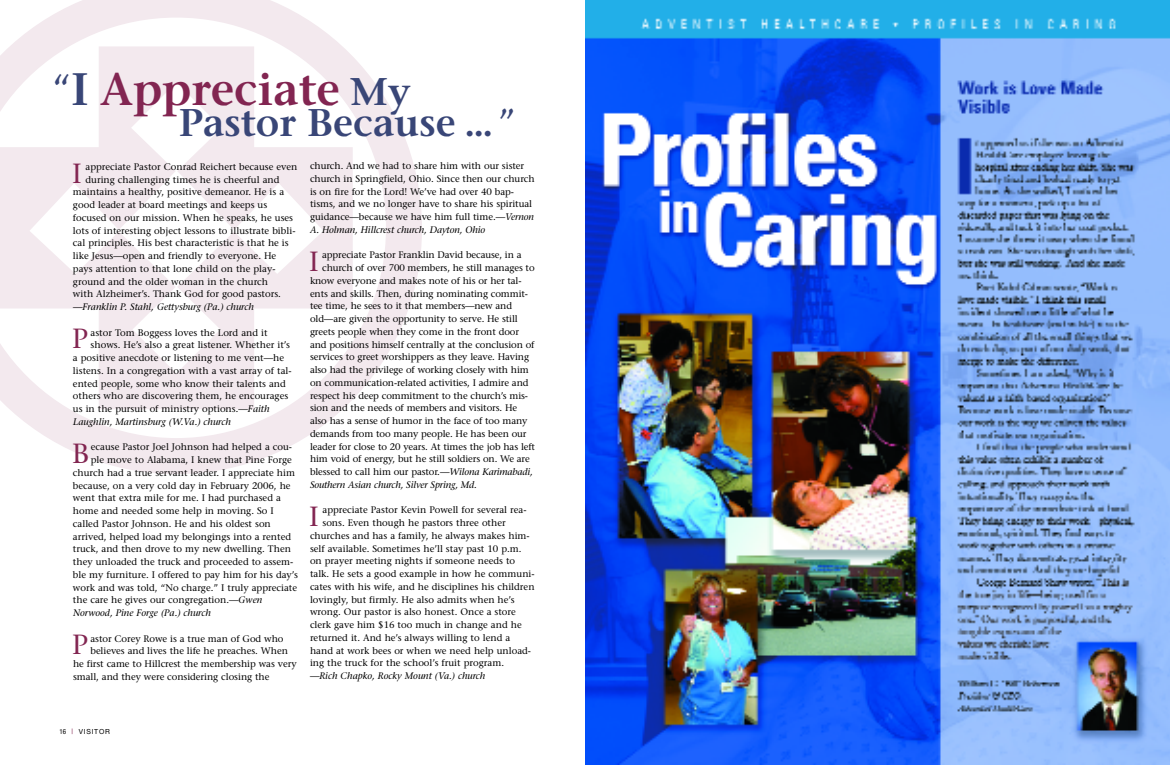
<style>
.page{position:relative;width:1170px;height:765px;background:#fff}
.page>*{position:absolute;margin:0;border:0;box-sizing:border-box;transform-origin:0 0}
.t1{font:600 45.4px "Stone Serif";color:#822551}
.t2{font:600 38.5px "Stone Serif";color:#394677}
.t3{font:27.7px "Stone Serif";color:#822551}
.t4{font:9.5px/12.8px "Stone Serif";color:#000}
.t5{font:italic 9.5px "Stone Serif";color:#000}
.t6{font:7px "Helvetica Neue";letter-spacing:.11em;color:#000}
.s1{font-size:34px;color:#394677}
.s2{color:#394677}
.s3{font-size:38.5px;color:#394677}
.s4{font-size:32px}
.s5{font-style:italic}
.s6{font-stretch:condensed}
.s7{font-stretch:condensed;font-size:7.5px;color:#822551}
</style>
<div class="page">
<img style="left:586px;top:0;width:584px;height:765px">
<h1 class="t1" style="left:53px;top:72px;width:360px"><span class="s1">“</span><span class="s2">I</span> Appreciate <span class="s3">My</span></h1>
<h2 class="t2" style="left:179px;top:108px;width:338px">Pastor Because ... <span class="s4">”</span></h2>
<h3 class="t3" style="left:72px;top:162px;width:11px">I</h3>
<p class="t4" style="left:86px;top:161px;width:213px">appreciate Pastor Conrad Reichert because even</p>
<p class="t4" style="left:86px;top:174px;width:196px">during challenging times he is cheerful and</p>
<p class="t4" style="left:73px;top:187px;width:213px">maintains a healthy, positive demeanor. He is a</p>
<p class="t4" style="left:73px;top:199px;width:196px">good leader at board meetings and keeps us</p>
<p class="t4" style="left:73px;top:212px;width:222px">focused on our mission. When he speaks, he uses</p>
<p class="t4" style="left:73px;top:225px;width:224px">lots of interesting object lessons to illustrate bibli-</p>
<p class="t4" style="left:73px;top:238px;width:217px">cal principles. His best characteristic is that he is</p>
<p class="t4" style="left:73px;top:250px;width:205px">like Jesus—open and friendly to everyone. He</p>
<p class="t4" style="left:73px;top:263px;width:204px">pays attention to that lone child on the play-</p>
<p class="t4" style="left:73px;top:276px;width:197px">ground and the older woman in the church</p>
<p class="t4" style="left:73px;top:289px;width:209px">with Alzheimer’s. Thank God for good pastors.</p>
<p class="t5" style="left:73px;top:303px;width:182px">—Franklin P. Stahl, Gettysburg (Pa.) church</p>
<h3 class="t3" style="left:72px;top:328px;width:17px">P</h3>
<p class="t4" style="left:91px;top:327px;width:179px">astor Tom Boggess loves the Lord and it</p>
<p class="t4" style="left:91px;top:340px;width:201px">shows. He’s also a great listener. Whether it’s</p>
<p class="t4" style="left:73px;top:352px;width:213px">a positive anecdote or listening to me vent—he</p>
<p class="t4" style="left:73px;top:365px;width:220px">listens. In a congregation with a vast array of tal-</p>
<p class="t4" style="left:73px;top:378px;width:214px">ented people, some who know their talents and</p>
<p class="t4" style="left:73px;top:391px;width:217px">others who are discovering them, he encourages</p>
<p class="t4" style="left:73px;top:403px;width:198px">us in the pursuit of ministry options<span class="s5">.—Faith</span></p>
<p class="t5" style="left:73px;top:418px;width:159px">Laughlin, Martinsburg (W.Va.) church</p>
<h3 class="t3" style="left:72px;top:443px;width:19px">B</h3>
<p class="t4" style="left:91px;top:442px;width:203px">ecause Pastor Joel Johnson had helped a cou-</p>
<p class="t4" style="left:91px;top:454px;width:202px">ple move to Alabama, I knew that Pine Forge</p>
<p class="t4" style="left:73px;top:467px;width:224px">church had a true servant leader. I appreciate him</p>
<p class="t4" style="left:73px;top:480px;width:219px">because, on a very cold day in February 2006, he</p>
<p class="t4" style="left:73px;top:493px;width:209px">went that extra mile for me. I had purchased a</p>
<p class="t4" style="left:73px;top:505px;width:202px">home and needed some help in moving. So I</p>
<p class="t4" style="left:73px;top:518px;width:199px">called Pastor Johnson. He and his oldest son</p>
<p class="t4" style="left:73px;top:531px;width:220px">arrived, helped load my belongings into a rented</p>
<p class="t4" style="left:73px;top:544px;width:219px">truck, and then drove to my new dwelling. Then</p>
<p class="t4" style="left:73px;top:556px;width:222px">they unloaded the truck and proceeded to assem-</p>
<p class="t4" style="left:73px;top:569px;width:226px">ble my furniture. I offered to pay him for his day’s</p>
<p class="t4" style="left:73px;top:582px;width:226px">work and was told, “No charge.” I truly appreciate</p>
<p class="t4" style="left:73px;top:595px;width:191px">the care he gives our congregation.<span class="s5">—Gwen</span></p>
<p class="t5" style="left:73px;top:609px;width:139px">Norwood, Pine Forge (Pa.) church</p>
<h3 class="t3" style="left:72px;top:634px;width:17px">P</h3>
<p class="t4" style="left:90px;top:633px;width:195px">astor Corey Rowe is a true man of God who</p>
<p class="t4" style="left:90px;top:646px;width:199px">believes and lives the life he preaches. When</p>
<p class="t4" style="left:73px;top:658px;width:225px">he first came to Hillcrest the membership was very</p>
<p class="t4" style="left:73px;top:671px;width:198px">small, and they were considering closing the</p>
<p class="t4" style="left:310px;top:160px;width:226px">church. And we had to share him with our sister church in Springfield, Ohio. Since then our church is on fire for the Lord! We’ve had over 40 bap&shy;tisms, and we no longer have to share his spiritual guidance—because we have him full time.<span class="s5">—Vernon A. Holman, Hillcrest church, Dayton, Ohio</span></p>
<h3 class="t3" style="left:309px;top:251px;width:11px">I</h3>
<p class="t4" style="left:322px;top:250px;width:201px">appreciate Pastor Franklin David because, in a</p>
<p class="t4" style="left:322px;top:262px;width:214px">church of over 700 members, he still manages to</p>
<p class="t4" style="left:310px;top:275px;width:213px">know everyone and makes note of his or her tal-</p>
<p class="t4" style="left:310px;top:288px;width:220px">ents and skills. Then, during nominating commit-</p>
<p class="t4" style="left:310px;top:301px;width:204px">tee time, he sees to it that members—new and</p>
<p class="t4" style="left:310px;top:313px;width:209px">old—are given the opportunity to serve. He still</p>
<p class="t4" style="left:310px;top:326px;width:211px">greets people when they come in the front door</p>
<p class="t4" style="left:310px;top:339px;width:226px">and positions himself centrally at the conclusion of</p>
<p class="t4" style="left:310px;top:352px;width:221px">services to greet worshippers as they leave. Having</p>
<p class="t4" style="left:310px;top:364px;width:220px">also had the privilege of working closely with him</p>
<p class="t4" style="left:310px;top:377px;width:220px">on communication-related activities, I admire and</p>
<p class="t4" style="left:310px;top:390px;width:220px">respect his deep commitment to the church’s mis-</p>
<p class="t4" style="left:310px;top:403px;width:209px">sion and the needs of members and visitors. He</p>
<p class="t4" style="left:310px;top:415px;width:219px">also has a sense of humor in the face of too many</p>
<p class="t4" style="left:310px;top:428px;width:218px">demands from too many people. He has been our</p>
<p class="t4" style="left:310px;top:441px;width:227px">leader for close to 20 years. At times the job has left</p>
<p class="t4" style="left:310px;top:454px;width:221px">him void of energy, but he still soldiers on. We are</p>
<p class="t4" style="left:310px;top:466px;width:224px">blessed to call him our pastor.<span class="s5">—Wilona Karimabadi,</span></p>
<p class="t5" style="left:310px;top:481px;width:168px">Southern Asian church, Silver Spring, Md.</p>
<h3 class="t3" style="left:309px;top:506px;width:11px">I</h3>
<p class="t4" style="left:323px;top:505px;width:206px">appreciate Pastor Kevin Powell for several rea-</p>
<p class="t4" style="left:323px;top:517px;width:185px">sons. Even though he pastors three other</p>
<p class="t4" style="left:310px;top:530px;width:221px">churches and has a family, he always makes him-</p>
<p class="t4" style="left:310px;top:543px;width:213px">self available. Sometimes he’ll stay past 10 p.m.</p>
<p class="t4" style="left:310px;top:556px;width:207px">on prayer meeting nights if someone needs to</p>
<p class="t4" style="left:310px;top:568px;width:226px">talk. He sets a good example in how he communi-</p>
<p class="t4" style="left:310px;top:581px;width:226px">cates with his wife, and he disciplines his children</p>
<p class="t4" style="left:310px;top:594px;width:206px">lovingly, but firmly. He also admits when he’s</p>
<p class="t4" style="left:310px;top:607px;width:207px">wrong. Our pastor is also honest. Once a store</p>
<p class="t4" style="left:310px;top:619px;width:213px">clerk gave him $16 too much in change and he</p>
<p class="t4" style="left:310px;top:632px;width:202px">returned it. And he’s always willing to lend a</p>
<p class="t4" style="left:310px;top:645px;width:223px">hand at work bees or when we need help unload-</p>
<p class="t4" style="left:310px;top:658px;width:196px">ing the truck for the school’s fruit program.</p>
<p class="t5" style="left:310px;top:672px;width:177px">—Rich Chapko, Rocky Mount (Va.) church</p>
<p class="t6" style="left:60px;top:729px;width:52px"><span class="s6">16</span> <span class="s7">|</span> VISITOR</p>
</div>
